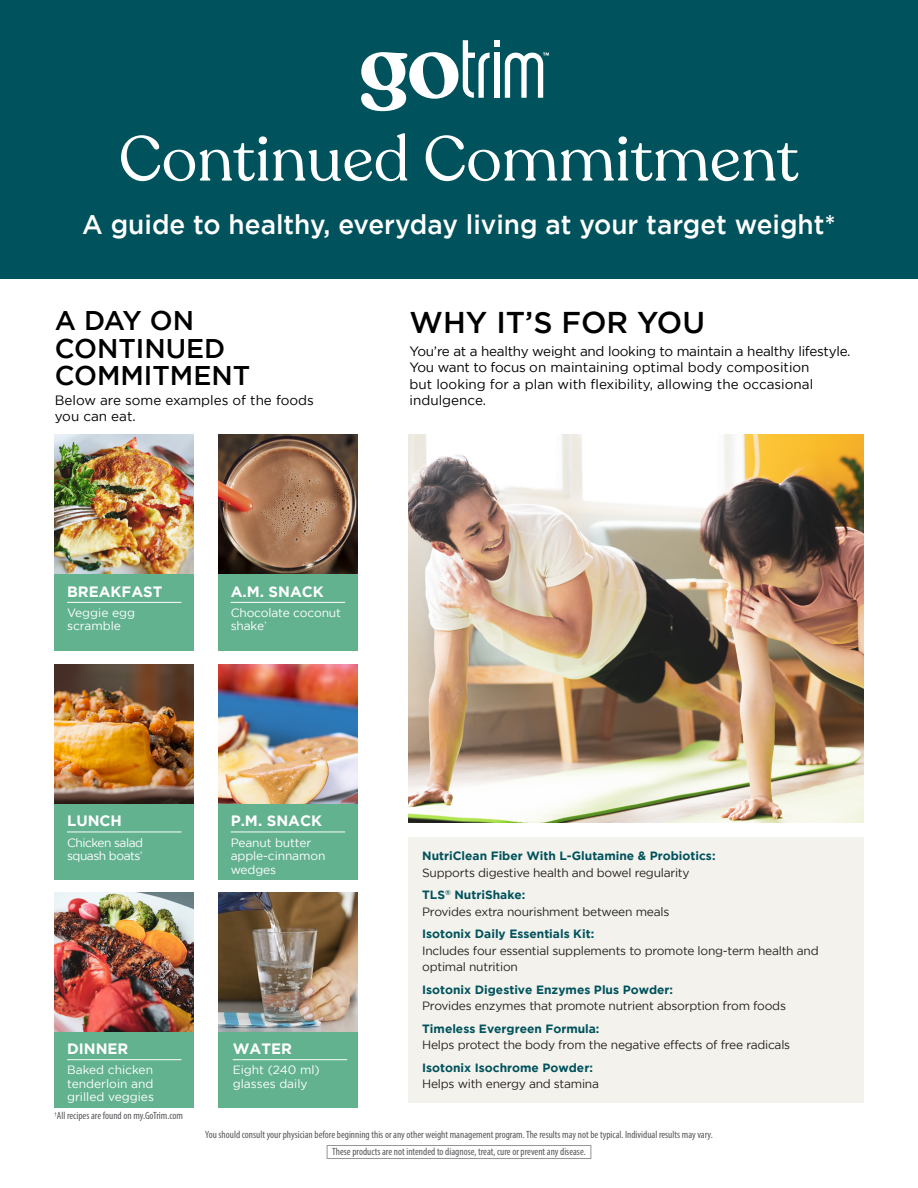
<style>
.page{position:relative;width:918px;height:1188px;background:#fff}
.page>*{position:absolute;margin:0;border:0;box-sizing:border-box;transform-origin:0 0}
.t1{font:63px "Recoleta";color:#fff}
.t2{font:500 30px "Gotham";color:#000}
.t3{font:500 27px "Gotham";color:#fff}
.t4{font:500 27px/27.3px "Gotham";color:#000}
.t5{font:700 15px "Gotham";color:#fff}
.t6{font:13.5px/16.5px "Gotham";color:#000}
.t7{font:12px/22.5px "Gotham";letter-spacing:-.02em;color:#28211f}
.t8{font:700 12px "Gotham";color:#00525c}
.t9{font:12px/13.5px "Gotham";letter-spacing:-.01em;color:#fff}
.t10{font:12px/13.5px "Gotham";letter-spacing:-.04em;color:#fff}
.t11{font:condensed 10.5px/17px "Myriad Pro";color:#58595b;text-align:center}
.s1{font-weight:700;color:#00525c}
</style>
<div class="page">
<div style="left:55px;top:1031px;width:139px;height:77px;background:#62b290"></div>
<div style="left:218px;top:1031px;width:139px;height:77px;background:#62b290"></div>
<div style="left:55px;top:574px;width:139px;height:76px;background:#62b290"></div>
<div style="left:218px;top:574px;width:139px;height:76px;background:#62b290"></div>
<div style="left:55px;top:803px;width:139px;height:77px;background:#62b290"></div>
<div style="left:218px;top:803px;width:139px;height:77px;background:#62b290"></div>
<hr style="left:67px;top:602px;width:115px;height:1px;background:#fff">
<hr style="left:231px;top:602px;width:114px;height:1px;background:#fff">
<hr style="left:67px;top:832px;width:115px;height:1px;background:#fff">
<hr style="left:231px;top:832px;width:114px;height:1px;background:#fff">
<hr style="left:67px;top:1059px;width:115px;height:1px;background:#fff">
<hr style="left:233px;top:1059px;width:114px;height:1px;background:#fff">
<img style="left:218px;top:435px;width:139px;height:139px">
<img style="left:55px;top:664px;width:139px;height:139px">
<img style="left:55px;top:435px;width:139px;height:139px">
<img style="left:218px;top:664px;width:139px;height:139px">
<img style="left:55px;top:892px;width:139px;height:139px">
<img style="left:218px;top:892px;width:139px;height:139px">
<div style="left:327px;top:1145px;width:264px;height:14px;border:1px solid #939598"></div>
<div style="left:409px;top:837px;width:455px;height:265px;background:#f3f2ed"></div>
<img style="left:409px;top:435px;width:455px;height:387px">
<div style="left:0;top:0;width:918px;height:278px;background:#00525c"></div>
<svg style="left:361px;top:40px;width:188px;height:71px"></svg>
<h1 class="t1" style="left:119px;top:120px;width:682px">Continued Commitment</h1>
<h3 class="t3" style="left:82px;top:209px;width:755px">A guide to healthy, everyday living at your target weight*</h3>
<h3 class="t3" style="left:83px;top:223px;width:755px">A guide to healthy, everyday living at your target weight*</h3>
<h3 class="t4" style="left:55px;top:306px;width:197px">A DAY ON<br>CONTINUED<br>COMMITMENT</h3>
<p class="t6" style="left:55px;top:391px;width:261px">Below are some examples of the foods you can eat.</p>
<p class="t5" style="left:67px;top:583px;width:97px">BREAKFAST</p>
<p class="t9" style="left:67px;top:606px;width:70px">Veggie egg scramble</p>
<p class="t5" style="left:231px;top:583px;width:95px">A.M. SNACK</p>
<p class="t9" style="left:231px;top:606px;width:112px">Chocolate coconut shake<sup>†</sup></p>
<h2 class="t2" style="left:410px;top:305px;width:297px">WHY IT’S FOR YOU</h2>
<p class="t6" style="left:410px;top:343px;width:443px">You’re at a healthy weight and looking to maintain a healthy lifestyle.<br>You want to focus on maintaining optimal body composition<br>but looking for a plan with flexibility, allowing the occasional indulgence.</p>
<p class="t5" style="left:67px;top:812px;width:56px">LUNCH</p>
<p class="t5" style="left:231px;top:812px;width:93px">P.M. SNACK</p>
<p class="t10" style="left:67px;top:835px;width:78px">Chicken salad squash boats<sup>†</sup></p>
<p class="t9" style="left:231px;top:835px;width:96px">Peanut butter apple-cinnamon wedges</p>
<p class="t5" style="left:67px;top:1040px;width:63px">DINNER</p>
<p class="t5" style="left:233px;top:1040px;width:61px">WATER</p>
<p class="t9" style="left:67px;top:1063px;width:88px;text-align:justify">Baked chicken tenderloin and grilled veggies</p>
<p class="t9" style="left:233px;top:1063px;width:89px">Eight (240 ml) glasses daily</p>
<p class="t8" style="left:422px;top:849px;width:295px">NutriClean Fiber With L-Glutamine &amp; Probiotics:</p>
<p class="t7" style="left:422px;top:861px;width:269px">Supports digestive health and bowel regularity<br><span class="s1">TLS</span><sup>®</sup> <span class="s1">NutriShake:</span></p>
<p class="t7" style="left:422px;top:900px;width:249px">Provides extra nourishment between meals</p>
<p class="t8" style="left:422px;top:927px;width:174px">Isotonix Daily Essentials Kit:</p>
<p class="t7" style="left:422px;top:942px;width:398px;line-height:16.5px">Includes four essential supplements to promote long-term health and optimal nutrition</p>
<p class="t8" style="left:422px;top:982px;width:252px">Isotonix Digestive Enzymes Plus Powder:</p>
<p class="t7" style="left:422px;top:994px;width:365px">Provides enzymes that promote nutrient absorption from foods</p>
<p class="t8" style="left:422px;top:1021px;width:179px">Timeless Evergreen Formula:</p>
<p class="t7" style="left:422px;top:1033px;width:370px">Helps protect the body from the negative effects of free radicals</p>
<p class="t8" style="left:422px;top:1060px;width:172px">Isotonix Isochrome Powder:</p>
<p class="t7" style="left:422px;top:1072px;width:178px">Helps with energy and stamina</p>
<p class="t11" style="left:55px;top:1107px;width:130px"><sup>†</sup>All recipes are found on my.GoTrim.com</p>
<p class="t11" style="left:205px;top:1126px;width:509px">You should consult your physician before beginning this or any other weight management program. The results may not be typical. Individual results may vary.<br>These products are not intended to diagnose, treat, cure or prevent any disease.</p>
</div>
